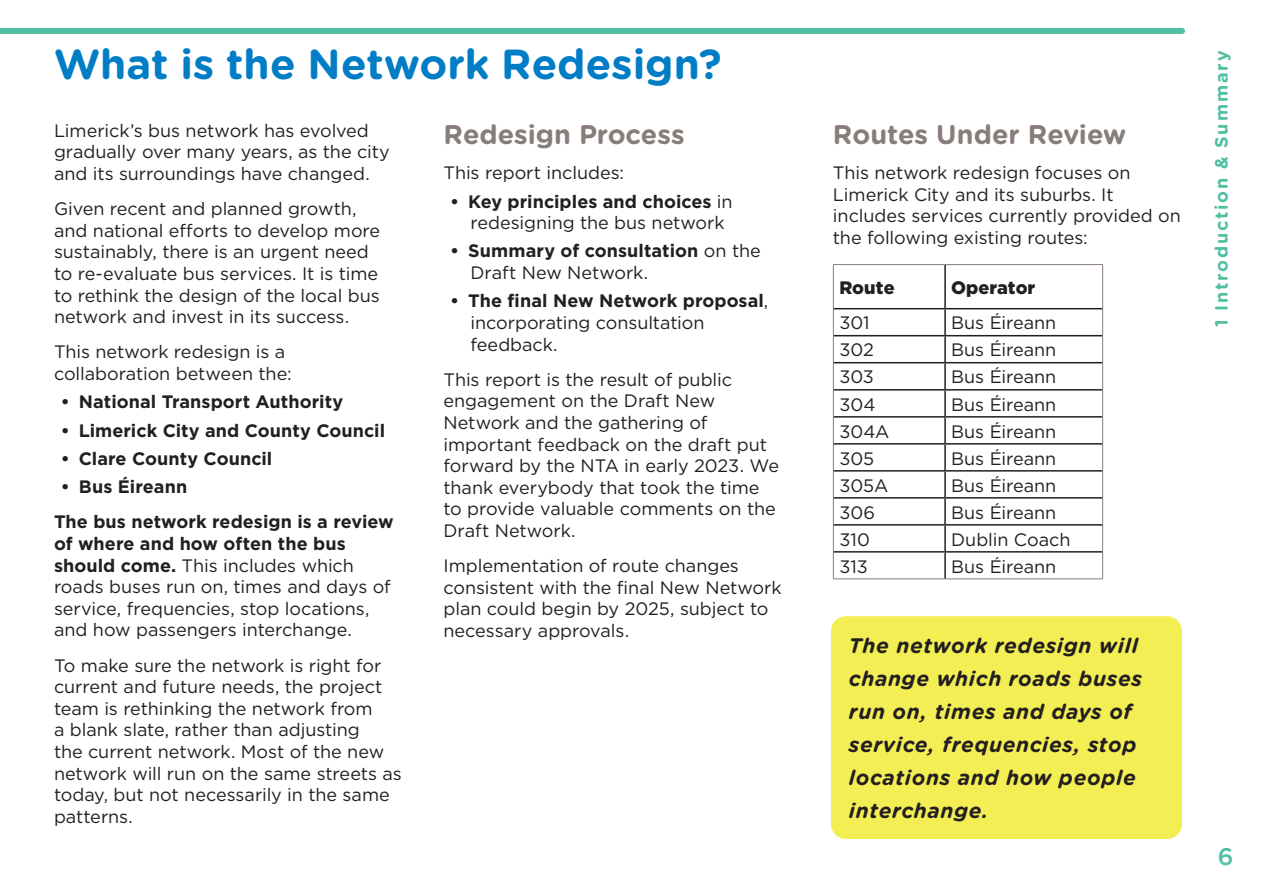
<style>
.page{position:relative;width:1263px;height:893px;background:#fff}
.page>*{position:absolute;margin:0;border:0;box-sizing:border-box;transform-origin:0 0}
.Heading_lvl_1{font:700 42px "Gotham Rounded";color:#007dc5}
.Heading_lvl_2{font:700 27px "Gotham Rounded";color:#887d78}
.t1{font:500 24px "Gotham Rounded";color:#50bfa2}
.Callout_-_Heavy{font:italic 700 21px/33px "Gotham Rounded";letter-spacing:.03em;color:#231f20}
.Body_text_-_Normal{font:18px/21.6px "Gotham";letter-spacing:-.005em;color:#231f20}
.Table_body_text{font:18px "Gotham";color:#231f20}
.t2{font:700 18px/21.6px "Gotham";letter-spacing:.005em;color:#231f20}
.t3{font:700 18px "Gotham Rounded";letter-spacing:.105em;color:#50bfa2}
.Table_Heading{font:900 18px "Gotham";letter-spacing:.005em;color:#231f20}
.s1{font-weight:700}
.s2{font-weight:400}
</style>
<div class="page">
<div style="left:0;top:28px;width:1182px;height:6px;background:#50bfa2"></div>
<hr style="left:833px;top:264px;width:112px;height:1px;background:#887d78">
<hr style="left:833px;top:265px;width:1px;height:44px;background:#887d78">
<hr style="left:945px;top:264px;width:158px;height:1px;background:#887d78">
<hr style="left:1102px;top:265px;width:1px;height:44px;background:#887d78">
<svg style="left:833px;top:309px;width:1px;height:269px"></svg>
<svg style="left:1102px;top:309px;width:1px;height:269px"></svg>
<hr style="left:833px;top:578px;width:112px;height:1px;background:#887d78">
<hr style="left:945px;top:578px;width:158px;height:1px;background:#887d78">
<hr style="left:944px;top:265px;width:2px;height:43px;background:#231f20">
<hr style="left:834px;top:308px;width:111px;height:1px;background:#231f20">
<hr style="left:945px;top:308px;width:157px;height:1px;background:#231f20">
<hr style="left:944px;top:309px;width:2px;height:26px;background:#231f20">
<hr style="left:834px;top:335px;width:111px;height:1px;background:#231f20">
<hr style="left:945px;top:335px;width:157px;height:1px;background:#231f20">
<hr style="left:944px;top:336px;width:2px;height:26px;background:#231f20">
<hr style="left:834px;top:362px;width:111px;height:1px;background:#231f20">
<hr style="left:945px;top:362px;width:157px;height:1px;background:#231f20">
<hr style="left:944px;top:363px;width:2px;height:26px;background:#231f20">
<hr style="left:834px;top:389px;width:111px;height:2px;background:#231f20">
<hr style="left:945px;top:389px;width:157px;height:2px;background:#231f20">
<hr style="left:944px;top:391px;width:2px;height:25px;background:#231f20">
<hr style="left:834px;top:416px;width:111px;height:2px;background:#231f20">
<hr style="left:945px;top:416px;width:157px;height:2px;background:#231f20">
<hr style="left:944px;top:418px;width:2px;height:25px;background:#231f20">
<hr style="left:834px;top:443px;width:111px;height:2px;background:#231f20">
<hr style="left:945px;top:443px;width:157px;height:2px;background:#231f20">
<hr style="left:944px;top:445px;width:2px;height:25px;background:#231f20">
<hr style="left:834px;top:470px;width:111px;height:2px;background:#231f20">
<hr style="left:945px;top:470px;width:157px;height:2px;background:#231f20">
<hr style="left:944px;top:472px;width:2px;height:25px;background:#231f20">
<hr style="left:834px;top:497px;width:111px;height:2px;background:#231f20">
<hr style="left:945px;top:497px;width:157px;height:2px;background:#231f20">
<hr style="left:944px;top:499px;width:2px;height:25px;background:#231f20">
<hr style="left:834px;top:524px;width:111px;height:2px;background:#231f20">
<hr style="left:945px;top:524px;width:157px;height:2px;background:#231f20">
<hr style="left:944px;top:526px;width:2px;height:25px;background:#231f20">
<hr style="left:834px;top:551px;width:111px;height:2px;background:#231f20">
<hr style="left:945px;top:551px;width:157px;height:2px;background:#231f20">
<hr style="left:944px;top:553px;width:2px;height:25px;background:#231f20">
<div style="left:831px;top:616px;width:351px;height:223px;background:#f3ee54;border-radius:15px"></div>
<h1 class="Heading_lvl_1" style="left:54px;top:33px;width:669px">What is the Network Redesign?</h1>
<p class="Body_text_-_Normal" style="left:54px;top:119px;width:337px">Limerick’s bus network has evolved gradually over many years, as the city and its surroundings have changed.</p>
<p class="Body_text_-_Normal" style="left:54px;top:198px;width:328px">Given recent and planned growth, and national efforts to develop more sustainably, there is an urgent need to re-evaluate bus services. It is time to rethink the design of the local bus network and invest in its success.</p>
<p class="Body_text_-_Normal" style="left:54px;top:341px;width:239px">This network redesign is a collaboration between the:</p>
<p class="t2" style="left:61px;top:391px;width:284px">• National Transport Authority</p>
<p class="t2" style="left:61px;top:419px;width:326px">• Limerick City and County Council</p>
<p class="t2" style="left:61px;top:448px;width:213px">• Clare County Council</p>
<p class="t2" style="left:61px;top:476px;width:128px">• Bus Éireann</p>
<p class="Body_text_-_Normal" style="left:54px;top:511px;width:341px"><span class="s1">The bus network redesign is a review of where and how often the bus should come.</span> This includes which roads buses run on, times and days of service, frequencies, stop locations, and how passengers interchange.</p>
<p class="Body_text_-_Normal" style="left:54px;top:654px;width:349px">To make sure the network is right for current and future needs, the project team is rethinking the network from<br>a blank slate, rather than adjusting<br>the current network. Most of the new network will run on the same streets as today, but not necessarily in the same patterns.</p>
<h2 class="Heading_lvl_2" style="left:443px;top:115px;width:243px">Redesign Process</h2>
<p class="Body_text_-_Normal" style="left:443px;top:162px;width:182px">This report includes:</p>
<p class="Body_text_-_Normal" style="left:470px;top:190px;width:264px;text-indent:-20px"><span class="s1">• Key principles and choices</span> in redesigning the bus network</p>
<p class="t2" style="left:470px;top:240px;width:292px;text-indent:-20px">• Summary of consultation <span class="s2">on the<br>Draft New Network.</span></p>
<p class="Body_text_-_Normal" style="left:470px;top:290px;width:299px;text-indent:-20px"><span class="s1">• The final New Network proposal</span>, incorporating consultation feedback.</p>
<p class="Body_text_-_Normal" style="left:443px;top:368px;width:337px">This report is the result of public engagement on the Draft New<br>Network and the gathering of important feedback on the draft put forward by the NTA in early 2023. We thank everybody that took the time to provide valuable comments on the<br>Draft Network.</p>
<p class="Body_text_-_Normal" style="left:443px;top:554px;width:340px">Implementation of route changes consistent with the final New Network plan could begin by 2025, subject to necessary approvals.</p>
<h2 class="Heading_lvl_2" style="left:833px;top:115px;width:295px">Routes Under Review</h2>
<p class="Body_text_-_Normal" style="left:833px;top:162px;width:349px">This network redesign focuses on Limerick City and its suburbs. It includes services currently provided on the following existing routes:</p>
<p class="Table_Heading" style="left:839px;top:275px;width:57px">Route</p>
<p class="Table_Heading" style="left:951px;top:275px;width:86px">Operator</p>
<p class="Table_body_text" style="left:839px;top:311px;width:32px">301</p>
<p class="Table_body_text" style="left:951px;top:311px;width:107px">Bus Éireann</p>
<p class="Table_body_text" style="left:839px;top:338px;width:36px">302</p>
<p class="Table_body_text" style="left:951px;top:338px;width:107px">Bus Éireann</p>
<p class="Table_body_text" style="left:839px;top:366px;width:36px">303</p>
<p class="Table_body_text" style="left:951px;top:366px;width:107px">Bus Éireann</p>
<p class="Table_body_text" style="left:839px;top:393px;width:38px">304</p>
<p class="Table_body_text" style="left:951px;top:393px;width:107px">Bus Éireann</p>
<p class="Table_body_text" style="left:839px;top:420px;width:52px">304A</p>
<p class="Table_body_text" style="left:951px;top:420px;width:107px">Bus Éireann</p>
<p class="Table_body_text" style="left:839px;top:447px;width:36px">305</p>
<p class="Table_body_text" style="left:951px;top:447px;width:107px">Bus Éireann</p>
<p class="Table_body_text" style="left:839px;top:474px;width:50px">305A</p>
<p class="Table_body_text" style="left:951px;top:474px;width:107px">Bus Éireann</p>
<p class="Table_body_text" style="left:839px;top:501px;width:37px">306</p>
<p class="Table_body_text" style="left:951px;top:501px;width:107px">Bus Éireann</p>
<p class="Table_body_text" style="left:839px;top:528px;width:32px">310</p>
<p class="Table_body_text" style="left:951px;top:528px;width:121px">Dublin Coach</p>
<p class="Table_body_text" style="left:839px;top:555px;width:30px">313</p>
<p class="Table_body_text" style="left:951px;top:555px;width:107px">Bus Éireann</p>
<p class="Callout_-_Heavy" style="left:849px;top:628px;width:294px">The network redesign will change which roads buses run on, times and days of service, frequencies, stop locations and how people interchange.</p>
<p class="t3" style="left:1208px;top:327px;width:278px;rotate:-90deg">1 Introduction &amp; Summary</p>
<h3 class="t1" style="left:1218px;top:840px;width:17px">6</h3>
</div>
